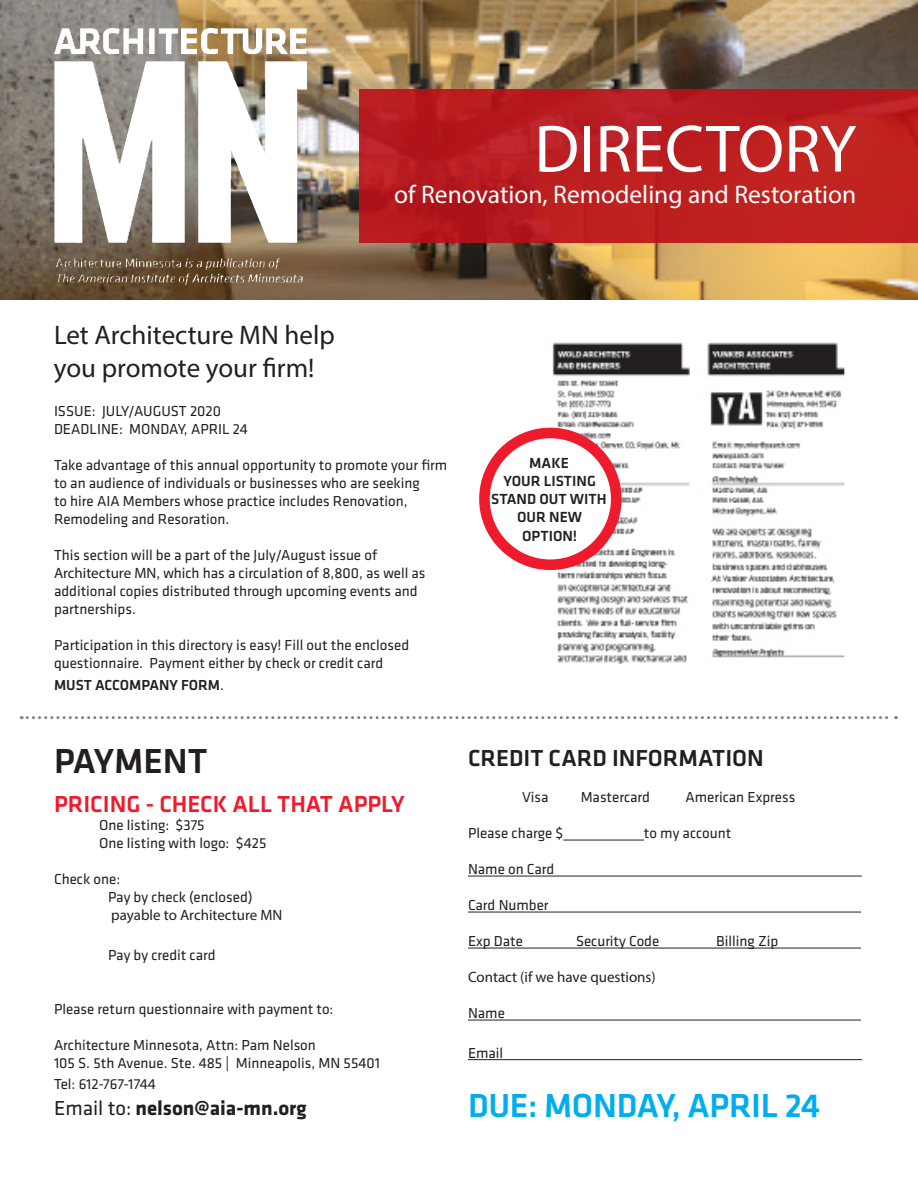
<style>
.page{position:relative;width:918px;height:1188px;background:#fff}
.page>*{position:absolute;margin:0;border:0;box-sizing:border-box;transform-origin:0 0}
.t1{font:67.5px "Myriad Pro";color:#fff}
.t2{font:500 36px "Klavika";color:#231f20}
.t3{font:500 34.5px "Klavika";letter-spacing:-.01em;color:#00aeef}
.t4{font:27px/32.4px "Myriad Pro";color:#231f20}
.t5{font:25.5px "Myriad Pro";color:#fff}
.t6{font:500 24px "Klavika";color:#ee1b2d}
.t7{font:500 24px "Klavika";color:#231f20}
.t8{font:700 21px "Klavika";color:#231f20}
.t9{font:500 15.15px/18.1px "Klavika";color:#231f20;text-align:center}
.t10{font:15px/18px "Klavika";color:#231f20}
.t11{font:15px "Myriad Pro";color:#231f20}
.t12{font:500 15px "Klavika";color:#231f20}
.s1{font-family:"Myriad Pro"}
.s2{font-weight:400}
</style>
<div class="page">
<img style="left:0;top:0;width:918px;height:299px">
<hr style="left:563px;top:840px;width:81px;height:1px;background:#231f20">
<hr style="left:468px;top:876px;width:394px;height:1px;background:#231f20">
<hr style="left:468px;top:912px;width:393px;height:1px;background:#231f20">
<hr style="left:468px;top:948px;width:393px;height:1px;background:#231f20">
<hr style="left:468px;top:1020px;width:393px;height:1px;background:#231f20">
<hr style="left:468px;top:1059px;width:394px;height:1px;background:#231f20">
<img style="left:103px;top:28px;width:159px;height:26px">
<div style="left:359px;top:89px;width:559px;height:154px;background:linear-gradient(to right,#b41920,#c02320)"></div>
<img style="left:544px;top:342px;width:301px;height:322px">
<div style="left:484px;top:433px;width:132px;height:132px;background:#fff;border-radius:50%"></div>
<div style="left:479px;top:428px;width:143px;height:142px;border:11px solid #ee1b2d;border-radius:50%"></div>
<svg style="left:21px;top:716px;width:875px;height:3px"></svg>
<p class="t1" style="left:534px;top:107px;width:323px">DIRECTORY</p>
<p class="t5" style="left:394px;top:178px;width:464px">of Renovation, Remodeling and Restoration</p>
<p class="t4" style="left:54px;top:319px;width:282px">Let Architecture MN help you promote your firm!</p>
<p class="t10" style="left:54px;top:402px;width:169px">ISSUE: JULY/AUGUST 2020</p>
<p class="t10" style="left:54px;top:420px;width:195px">DEADLINE: MONDAY, APRIL 24</p>
<p class="t10" style="left:54px;top:456px;width:395px">Take advantage of this annual opportunity to promote your firm to an audience of individuals or businesses who are seeking<br>to hire AIA Members whose practice includes Renovation, Remodeling and Resoration.</p>
<p class="t10" style="left:54px;top:546px;width:373px">This section will be a part of the July/August issue of <span class="s1">Architecture MN</span>, which has a circulation of 8,800, as well as additional copies distributed through upcoming events and partnerships.</p>
<p class="t10" style="left:54px;top:636px;width:357px">Participation in this directory is easy! Fill out the enclosed questionnaire. Payment either by check or credit card</p>
<p class="t12" style="left:54px;top:675px;width:172px">MUST ACCOMPANY FORM<span class="s2">.</span></p>
<p class="t9" style="left:491px;top:453px;width:117px">MAKE<br>YOUR LISTING<br>STAND OUT WITH<br>OUR NEW<br>OPTION!</p>
<p class="t2" style="left:54px;top:736px;width:155px">PAYMENT</p>
<p class="t6" style="left:54px;top:788px;width:352px">PRICING - CHECK ALL THAT APPLY</p>
<p class="t10" style="left:99px;top:816px;width:169px">One listing: $375<br>One listing with logo: $425</p>
<p class="t10" style="left:108px;top:870px;width:176px;text-indent:-54px">Check one:<br>Pay by check (enclosed) <span class="s1">payable to Architecture MN</span></p>
<p class="t10" style="left:108px;top:945px;width:109px">Pay by credit card</p>
<p class="t10" style="left:54px;top:999px;width:281px">Please return questionnaire with payment to:</p>
<p class="t10" style="left:54px;top:1035px;width:328px">Architecture Minnesota, Attn: Pam Nelson<br>105 S. 5th Avenue. Ste. 485 | Minneapolis, MN 55401</p>
<p class="t10" style="left:54px;top:1075px;width:103px">Tel: 612-767-1744</p>
<p class="t8" style="left:54px;top:1092px;width:254px"><span class="s2">Email to:</span> nelson@aia-mn.org</p>
<p class="t7" style="left:468px;top:742px;width:297px">CREDIT CARD INFORMATION</p>
<p class="t10" style="left:522px;top:788px;width:28px">Visa</p>
<p class="t10" style="left:581px;top:788px;width:71px">Mastercard</p>
<p class="t10" style="left:686px;top:788px;width:111px">American Express</p>
<p class="t10" style="left:468px;top:824px;width:97px">Please charge $</p>
<p class="t10" style="left:644px;top:824px;width:89px">to my account</p>
<p class="t10" style="left:468px;top:860px;width:88px">Name on Card</p>
<p class="t10" style="left:468px;top:896px;width:82px">Card Number</p>
<p class="t10" style="left:468px;top:932px;width:57px">Exp Date</p>
<p class="t10" style="left:576px;top:932px;width:85px">Security Code</p>
<p class="t10" style="left:716px;top:932px;width:63px">Billing Zip</p>
<p class="t11" style="left:468px;top:968px;width:189px">Contact (if we have questions)</p>
<p class="t10" style="left:468px;top:1004px;width:38px">Name</p>
<p class="t10" style="left:468px;top:1043px;width:37px">Email</p>
<p class="t3" style="left:468px;top:1082px;width:354px">DUE: MONDAY, APRIL 24</p>
</div>
